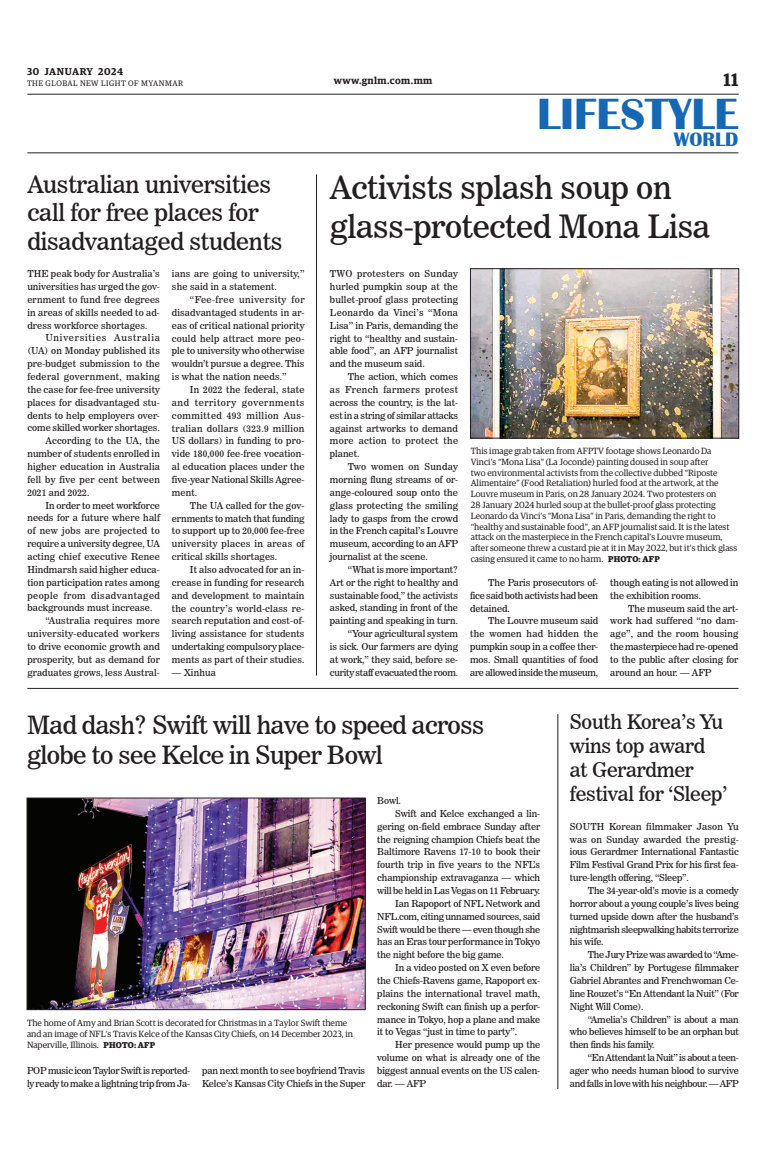
<style>
.page{position:relative;width:773px;height:1152px;background:#fff}
.page>*{position:absolute;margin:0;border:0;box-sizing:border-box;transform-origin:0 0}
.t1{font:700 45px "Britannic";color:#1768b4}
._2_Clm_Head{font:32px/38.4px "News 706 BT Roman C";letter-spacing:-.01em;color:#231f20}
._2_Clm_Head-2{font:25px/30px "News 706 BT Roman C";letter-spacing:-.02em;color:#231f20}
._2_Clm_Head-3{font:24px/28.8px "News 706 BT Roman C";letter-spacing:-.01em;color:#231f20}
._2_Clm_Head-4{font:20px/24px "News 706 BT Roman C";letter-spacing:-.01em;color:#231f20}
.t2{font:700 20px "Britannic";color:#1768b4}
.t3{font:600 18px "Guardian Egyp";color:#231f20}
.t4{font:600 10px "Guardian Egyp";letter-spacing:.045em;color:#231f20}
._2nd_Body{font:9.5px/12.9px "News 706 BT Roman C";letter-spacing:-.005em;color:#231f20;text-align:justify}
.Normal_Para{font:9.5px/12.9px "News 706 BT Roman C";letter-spacing:-.015em;color:#231f20;text-align:justify}
._2nd_Body-2{font:9.5px/12.9px "News 706 BT Roman C";letter-spacing:.015em;color:#231f20}
.t5{font:9px/10.8px "Guardian Egyp";color:#231f20}
.t6{font:8px "Guardian Egyp";letter-spacing:.06em;color:#231f20}
.s1{font-weight:700;font-size:8.5px}
</style>
<div class="page">
<hr style="left:27px;top:94px;width:711px;height:1px;background:#231f20">
<hr style="left:27px;top:153px;width:711px;height:1px;background:#231f20">
<img style="left:472px;top:271px;width:264px;height:165px">
<div style="left:470px;top:269px;width:268px;height:169px;border:1px solid #231f20"></div>
<img style="left:29px;top:800px;width:334px;height:208px">
<div style="left:27px;top:798px;width:338px;height:212px;border:1px solid #231f20"></div>
<hr style="left:316px;top:174px;width:1px;height:502px;background:#231f20">
<hr style="left:27px;top:688px;width:711px;height:1px;background:#231f20">
<hr style="left:557px;top:714px;width:1px;height:375px;background:#231f20">
<p class="t4" style="left:27px;top:64px;width:97px">30 JANUARY 2024</p>
<p class="t6" style="left:27px;top:78px;width:158px">THE GLOBAL NEW LIGHT OF MYANMAR</p>
<p class="_2_Clm_Head-3" style="left:27px;top:170px;width:257px">Australian universities call for free places for disadvantaged students</p>
<p class="Normal_Para" style="left:27px;top:267px;width:134px">THE peak body for Australia’s universities has urged the gov&shy;ernment to fund free degrees in areas of skills needed to ad&shy;dress workforce shortages.</p>
<p class="_2nd_Body" style="left:27px;top:332px;width:134px;text-indent:18px">Universities Australia (UA) on Monday published its pre-budget submission to the federal government, making the case for fee-free university places for disadvantaged stu&shy;dents to help employers over&shy;come skilled worker shortages.</p>
<p class="_2nd_Body" style="left:27px;top:434px;width:134px;text-indent:18px">According to the UA, the number of students enrolled in higher education in Australia fell by five per cent between 2021 and 2022.</p>
<p class="_2nd_Body" style="left:27px;top:499px;width:134px;text-indent:18px">In order to meet workforce needs for a future where half of new jobs are projected to require a university degree, UA acting chief executive Renee Hindmarsh said higher educa&shy;tion participation rates among people from disadvantaged backgrounds must increase.</p>
<p class="_2nd_Body" style="left:27px;top:614px;width:134px;text-indent:18px">“Australia requires more university-educated workers to drive economic growth and prosperity, but as demand for graduates grows, less Austral-</p>
<p class="_2nd_Body-2" style="left:172px;top:267px;width:134px">ians are going to university,” she said in a statement.</p>
<p class="_2nd_Body" style="left:172px;top:293px;width:134px;text-indent:18px">“Fee-free university for disadvantaged students in ar&shy;eas of critical national priority could help attract more peo&shy;ple to university who otherwise wouldn’t pursue a degree. This is what the nation needs.”</p>
<p class="_2nd_Body" style="left:172px;top:383px;width:134px;text-indent:18px">In 2022 the federal, state and territory governments committed 493 million Aus&shy;tralian dollars (323.9 million US dollars) in funding to pro&shy;vide 180,000 fee-free vocation&shy;al education places under the five-year National Skills Agree&shy;ment.</p>
<p class="_2nd_Body" style="left:172px;top:499px;width:134px;text-indent:18px">The UA called for the gov&shy;ernments to match that funding to support up to 20,000 fee-free university places in areas of critical skills shortages.</p>
<p class="_2nd_Body" style="left:172px;top:563px;width:134px;text-indent:18px">It also advocated for an in&shy;crease in funding for research and development to maintain the country’s world-class re&shy;search reputation and cost-of&shy;living assistance for students undertaking compulsory place&shy;ments as part of their studies.</p>
<p class="_2nd_Body" style="left:172px;top:666px;width:46px">— Xinhua</p>
<p class="t4" style="left:334px;top:73px;width:100px">www.gnlm.com.mm</p>
<h3 class="t3" style="left:723px;top:67px;width:16px">11</h3>
<h1 class="t1" style="left:537px;top:89px;width:203px">LIFESTYLE</h1>
<h3 class="t2" style="left:673px;top:128px;width:66px">WORLD</h3>
<p class="_2_Clm_Head" style="left:330px;top:169px;width:382px">Activists splash soup on glass-protected Mona Lisa</p>
<p class="Normal_Para" style="left:330px;top:267px;width:130px">TWO protesters on Sunday hurled pumpkin soup at the bullet-proof glass protecting Leonardo da Vinci’s “Mona Lisa” in Paris, demanding the right to “healthy and sustain&shy;able food”, an AFP journalist and the museum said.</p>
<p class="_2nd_Body" style="left:330px;top:370px;width:130px;text-indent:18px">The action, which comes as French farmers protest across the country, is the lat&shy;est in a string of similar attacks against artworks to demand more action to protect the planet.</p>
<p class="_2nd_Body" style="left:330px;top:460px;width:130px;text-indent:18px">Two women on Sunday morning flung streams of or&shy;ange-coloured soup onto the glass protecting the smiling lady to gasps from the crowd in the French capital’s Louvre museum, according to an AFP journalist at the scene.</p>
<p class="_2nd_Body" style="left:330px;top:563px;width:130px;text-indent:18px">“What is more important?<br>Art or the right to healthy and sustainable food,” the activists asked, standing in front of the painting and speaking in turn.</p>
<p class="_2nd_Body" style="left:330px;top:627px;width:130px;text-indent:18px">“Your agricultural system is sick. Our farmers are dying at work,” they said, before se&shy;curity staff evacuated the room.</p>
<p class="t5" style="left:471px;top:445px;width:268px">This image grab taken from AFPTV footage shows Leonardo Da Vinci’s “Mona Lisa” (La Joconde) painting doused in soup after<br>two environmental activists from the collective dubbed “Riposte Alimentaire” (Food Retaliation) hurled food at the artwork, at the Louvre museum in Paris, on 28 January 2024. Two protesters on<br>28 January 2024 hurled soup at the bullet-proof glass protecting Leonardo da Vinci’s “Mona Lisa” in Paris, demanding the right to “healthy and sustainable food”, an AFP journalist said. It is the latest attack on the masterpiece in the French capital’s Louvre museum, after someone threw a custard pie at it in May 2022, but it’s thick glass casing ensured it came to no harm. <span class="s1">PHOTO: AFP</span></p>
<p class="_2nd_Body" style="left:470px;top:576px;width:130px;text-indent:18px">The Paris prosecutors of&shy;fice said both activists had been detained.</p>
<p class="_2nd_Body" style="left:470px;top:614px;width:130px;text-indent:18px">The Louvre museum said the women had hidden the pumpkin soup in a coffee ther&shy;mos. Small quantities of food are allowed inside the museum,</p>
<p class="_2nd_Body" style="left:610px;top:576px;width:130px">though eating is not allowed in the exhibition rooms.</p>
<p class="_2nd_Body" style="left:610px;top:602px;width:130px;text-indent:18px">The museum said the art&shy;work had suffered “no dam&shy;age”, and the room housing the masterpiece had re-opened to the public after closing for around an hour. — AFP</p>
<p class="_2_Clm_Head-2" style="left:27px;top:710px;width:458px">Mad dash? Swift will have to speed across globe to see Kelce in Super Bowl</p>
<p class="t5" style="left:27px;top:1017px;width:327px">The home of Amy and Brian Scott is decorated for Christmas in a Taylor Swift theme and an image of NFL’s Travis Kelce of the Kansas City Chiefs, on 14 December 2023, in<br>Naperville, Illinois. <span class="s1">PHOTO: AFP</span></p>
<p class="Normal_Para" style="left:27px;top:1064px;width:165px">POP music icon Taylor Swift is reported&shy;ly ready to make a lightning trip from Ja-</p>
<p class="Normal_Para" style="left:202px;top:1064px;width:165px">pan next month to see boyfriend Travis<br>Kelce’s Kansas City Chiefs in the Super</p>
<p class="Normal_Para" style="left:377px;top:794px;width:25px">Bowl.</p>
<p class="_2nd_Body" style="left:377px;top:807px;width:165px;text-indent:18px">Swift and Kelce exchanged a lin&shy;gering on-field embrace Sunday after the reigning champion Chiefs beat the Baltimore Ravens 17-10 to book their fourth trip in five years to the NFL’s championship extravaganza — which will be held in Las Vegas on 11 February.</p>
<p class="_2nd_Body" style="left:377px;top:897px;width:165px;text-indent:18px">Ian Rapoport of NFL Network and NFL.com, citing unnamed sources, said Swift would be there — even though she has an Eras tour performance in Tokyo the night before the big game.</p>
<p class="_2nd_Body" style="left:377px;top:961px;width:165px;text-indent:18px">In a video posted on X even before the Chiefs-Ravens game, Rapoport ex&shy;plains the international travel math, reckoning Swift can finish up a perfor&shy;mance in Tokyo, hop a plane and make it to Vegas “just in time to party”.</p>
<p class="_2nd_Body" style="left:377px;top:1038px;width:165px;text-indent:18px">Her presence would pump up the volume on what is already one of the biggest annual events on the US calen&shy;dar. — AFP</p>
<p class="_2_Clm_Head-4" style="left:570px;top:710px;width:159px">South Korea’s Yu wins top award at Gerardmer festival for ‘Sleep’</p>
<p class="Normal_Para" style="left:570px;top:820px;width:170px">SOUTH Korean filmmaker Jason Yu was on Sunday awarded the prestig&shy;ious Gerardmer International Fantastic Film Festival Grand Prix for his first fea&shy;ture-length offering, “Sleep”.</p>
<p class="_2nd_Body" style="left:570px;top:884px;width:170px;text-indent:18px">The 34-year-old’s movie is a comedy horror about a young couple’s lives being turned upside down after the husband’s nightmarish sleepwalking habits terrorize his wife.</p>
<p class="_2nd_Body" style="left:570px;top:948px;width:170px;text-indent:18px">The Jury Prize was awarded to “Ame&shy;lia’s Children” by Portugese filmmaker Gabriel Abrantes and Frenchwoman Ce&shy;line Rouzet’s “En Attendant la Nuit” (For Night Will Come).</p>
<p class="_2nd_Body" style="left:570px;top:1013px;width:170px;text-indent:18px">“Amelia’s Children” is about a man who believes himself to be an orphan but then finds his family.</p>
<p class="_2nd_Body" style="left:570px;top:1051px;width:170px;text-indent:18px">“En Attendant la Nuit” is about a teen&shy;ager who needs human blood to survive and falls in love with his neighbour. — AFP</p>
</div>
